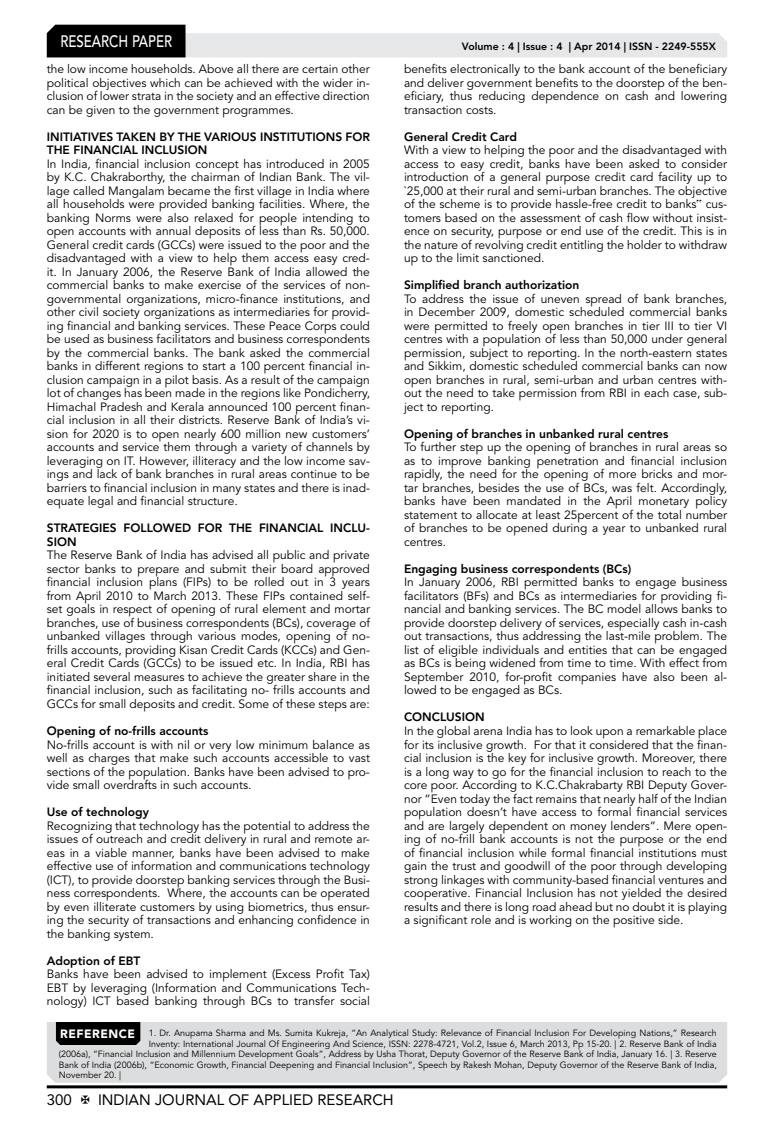
<style>
.page{position:relative;width:774px;height:1136px;background:#fff}
.page>*{position:absolute;margin:0;border:0;box-sizing:border-box;transform-origin:0 0}
.t1{font:500 16.5px "Avenir LT Std";color:#fff;scale:.8 1}
.t2{font:15px "Avenir LT Std";color:#000}
.t3{font:12px/13.5px "Avenir LT Std";color:#000;text-align:justify}
.t4{font:800 12px/13.5px "Avenir LT Std";color:#000}
.t5{font:800 10.5px "Avenir LT Std";color:#000}
.t6{font:9px "Avenir LT Std";color:#000}
.s1{font-family:"Times New Roman"}
.s2{font-weight:900;font-size:12px;color:#fff}
</style>
<div class="page">
<hr style="left:47px;top:1085px;width:680px;height:3px;background:#000">
<svg style="left:47px;top:25px;width:680px;height:32px"></svg>
<div style="left:47px;top:1022px;width:680px;height:60px;background:#dcddde"></div>
<div style="left:56px;top:1022px;width:84px;height:22px;background:#000"></div>
<h1 class="t1" style="left:60px;top:32px;width:139px">RESEARCH PAPER</h1>
<p class="t3" style="left:47px;top:62px;width:325px">the low income households. Above all there are certain other political objectives which can be achieved with the wider in&shy;clusion of lower strata in the society and an effective direction can be given to the government programmes.</p>
<p class="t4" style="left:47px;top:130px;width:325px">INITIATIVES TAKEN BY THE VARIOUS INSTITUTIONS FOR<br>THE FINANCIAL INCLUSION</p>
<p class="t3" style="left:47px;top:157px;width:325px">In India, financial inclusion concept has introduced in 2005 by K.C. Chakraborthy, the chairman of Indian Bank. The vil&shy;lage called Mangalam became the first village in India where all households were provided banking facilities. Where, the banking Norms were also relaxed for people intending to open accounts with annual deposits of less than Rs. 50,000.<br>General credit cards (GCCs) were issued to the poor and the disadvantaged with a view to help them access easy cred&shy;it. In January 2006, the Reserve Bank of India allowed the commercial banks to make exercise of the services of non&shy;governmental organizations, micro-finance institutions, and other civil society organizations as intermediaries for provid&shy;ing financial and banking services. These Peace Corps could be used as business facilitators and business correspondents by the commercial banks. The bank asked the commercial banks in different regions to start a 100 percent financial in&shy;clusion campaign in a pilot basis. As a result of the campaign lot of changes has been made in the regions like Pondicherry, Himachal Pradesh and Kerala announced 100 percent finan&shy;cial inclusion in all their districts. Reserve Bank of India’s vi&shy;sion for 2020 is to open nearly 600 million new customers’ accounts and service them through a variety of channels by leveraging on IT. However, illiteracy and the low income sav&shy;ings and lack of bank branches in rural areas continue to be barriers to financial inclusion in many states and there is inad&shy;equate legal and financial structure.</p>
<p class="t4" style="left:47px;top:521px;width:325px">STRATEGIES FOLLOWED FOR THE FINANCIAL INCLU-<br>SION</p>
<p class="t3" style="left:47px;top:548px;width:325px">The Reserve Bank of India has advised all public and private sector banks to prepare and submit their board approved financial inclusion plans (FIPs) to be rolled out in 3 years from April 2010 to March 2013. These FIPs contained self&shy;set goals in respect of opening of rural element and mortar branches, use of business correspondents (BCs), coverage of unbanked villages through various modes, opening of no&shy;frills accounts, providing Kisan Credit Cards (KCCs) and Gen&shy;eral Credit Cards (GCCs) to be issued etc. In India, RBI has initiated several measures to achieve the greater share in the financial inclusion, such as facilitating no- frills accounts and GCCs for small deposits and credit. Some of these steps are:</p>
<p class="t4" style="left:47px;top:724px;width:163px">Opening of no-frills accounts</p>
<p class="t3" style="left:47px;top:737px;width:325px">No-frills account is with nil or very low minimum balance as well as charges that make such accounts accessible to vast sections of the population. Banks have been advised to pro&shy;vide small overdrafts in such accounts.</p>
<p class="t4" style="left:47px;top:805px;width:104px">Use of technology</p>
<p class="t3" style="left:47px;top:818px;width:325px">Recognizing that technology has the potential to address the issues of outreach and credit delivery in rural and remote ar&shy;eas in a viable manner, banks have been advised to make effective use of information and communications technology (ICT), to provide doorstep banking services through the Busi&shy;ness correspondents. Where, the accounts can be operated by even illiterate customers by using biometrics, thus ensur&shy;ing the security of transactions and enhancing confidence in the banking system.</p>
<p class="t4" style="left:47px;top:953px;width:95px">Adoption of EBT</p>
<p class="t3" style="left:47px;top:967px;width:325px">Banks have been advised to implement (Excess Profit Tax)<br>EBT by leveraging (Information and Communications Tech&shy;nology) ICT based banking through BCs to transfer social</p>
<p class="t5" style="left:462px;top:41px;width:255px">Volume : 4 | Issue : 4 | Apr 2014 | ISSN - 2249-555X</p>
<p class="t3" style="left:404px;top:62px;width:325px">benefits electronically to the bank account of the beneficiary and deliver government benefits to the doorstep of the ben&shy;eficiary, thus reducing dependence on cash and lowering transaction costs.</p>
<p class="t4" style="left:404px;top:130px;width:114px">General Credit Card</p>
<p class="t3" style="left:404px;top:143px;width:325px">With a view to helping the poor and the disadvantaged with access to easy credit, banks have been asked to consider introduction of a general purpose credit card facility up to `25,000 at their rural and semi-urban branches. The objective of the scheme is to provide hassle-free credit to banks<span class="s1">‟</span> cus&shy;tomers based on the assessment of cash flow without insist&shy;ence on security, purpose or end use of the credit. This is in the nature of revolving credit entitling the holder to withdraw up to the limit sanctioned.</p>
<p class="t4" style="left:404px;top:278px;width:177px">Simplified branch authorization</p>
<p class="t3" style="left:404px;top:292px;width:325px">To address the issue of uneven spread of bank branches, in December 2009, domestic scheduled commercial banks were permitted to freely open branches in tier III to tier VI centres with a population of less than 50,000 under general permission, subject to reporting. In the north-eastern states and Sikkim, domestic scheduled commercial banks can now open branches in rural, semi-urban and urban centres with&shy;out the need to take permission from RBI in each case, sub&shy;ject to reporting.</p>
<p class="t4" style="left:404px;top:427px;width:266px">Opening of branches in unbanked rural centres</p>
<p class="t3" style="left:404px;top:440px;width:325px">To further step up the opening of branches in rural areas so as to improve banking penetration and financial inclusion rapidly, the need for the opening of more bricks and mor&shy;tar branches, besides the use of BCs, was felt. Accordingly, banks have been mandated in the April monetary policy statement to allocate at least 25percent of the total number of branches to be opened during a year to unbanked rural centres.</p>
<p class="t4" style="left:404px;top:562px;width:229px">Engaging business correspondents (BCs)</p>
<p class="t3" style="left:404px;top:575px;width:325px">In January 2006, RBI permitted banks to engage business facilitators (BFs) and BCs as intermediaries for providing fi&shy;nancial and banking services. The BC model allows banks to provide doorstep delivery of services, especially cash in-cash out transactions, thus addressing the last-mile problem. The list of eligible individuals and entities that can be engaged as BCs is being widened from time to time. With effect from September 2010, for-profit companies have also been al&shy;lowed to be engaged as BCs.</p>
<p class="t4" style="left:404px;top:710px;width:82px">CONCLUSION</p>
<p class="t3" style="left:404px;top:724px;width:325px">In the global arena India has to look upon a remarkable place for its inclusive growth. For that it considered that the finan&shy;cial inclusion is the key for inclusive growth. Moreover, there is a long way to go for the financial inclusion to reach to the core poor. According to K.C.Chakrabarty RBI Deputy Gover&shy;nor “Even today the fact remains that nearly half of the Indian population doesn’t have access to formal financial services and are largely dependent on money lenders”. Mere open&shy;ing of no-frill bank accounts is not the purpose or the end of financial inclusion while formal financial institutions must gain the trust and goodwill of the poor through developing strong linkages with community-based financial ventures and cooperative. Financial Inclusion has not yielded the desired results and there is long road ahead but no doubt it is playing a significant role and is working on the positive side.</p>
<p class="t6" style="left:60px;top:1027px;width:658px"><span class="s2">REFERENCE</span> 1. Dr. Anupama Sharma and Ms. Sumita Kukreja, “An Analytical Study: Relevance of Financial Inclusion For Developing Nations,” Research</p>
<p class="t6" style="left:149px;top:1038px;width:569px">Inventy: International Journal Of Engineering And Science, ISSN: 2278-4721, Vol.2, Issue 6, March 2013, Pp 15-20. | 2. Reserve Bank of India</p>
<p class="t6" style="left:59px;top:1048px;width:660px">(2006a), “Financial Inclusion and Millennium Development Goals”, Address by Usha Thorat, Deputy Governor of the Reserve Bank of India, January 16. | 3. Reserve</p>
<p class="t6" style="left:59px;top:1059px;width:660px">Bank of India (2006b), “Economic Growth, Financial Deepening and Financial Inclusion”, Speech by Rakesh Mohan, Deputy Governor of the Reserve Bank of India,</p>
<p class="t6" style="left:59px;top:1069px;width:64px">November 20. |</p>
<p class="t2" style="left:47px;top:1090px;width:27px">300</p>
<p class="t2" style="left:98px;top:1090px;width:297px">INDIAN JOURNAL OF APPLIED RESEARCH</p>
</div>
